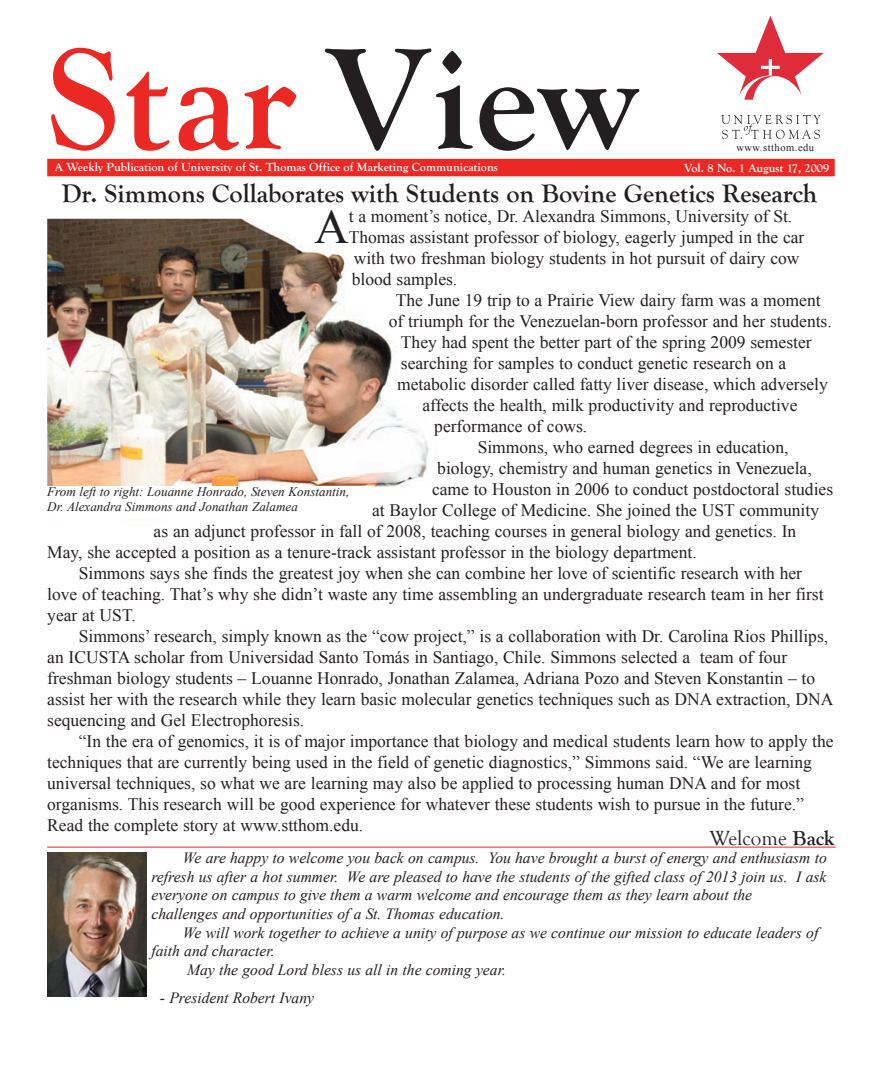
<style>
.page{position:relative;width:882px;height:1071px;background:#fff}
.page>*{position:absolute;margin:0;border:0;box-sizing:border-box;transform-origin:0 0}
.t1{font:700 148.75px "Goudy Old Style T";letter-spacing:.015em;color:#ea2924}
.t2{font:47.77px "Times New Roman";color:#231f20}
.t3{font:700 26.25px "Goudy Old Style T";color:#231f20}
.t4{font:21px "Goudy Old Style T";color:#231f20}
.t5{font:17.5px/21px "Times New Roman";color:#231f20}
.t6{font:italic 15.58px/18.7px "Times New Roman";color:#231f20}
.t7{font:italic 13.12px/15.8px "Times New Roman";color:#231f20}
.t8{font:700 12.25px "Goudy Old Style T";color:#fff}
.t9{font:10.5px "Times New Roman";letter-spacing:.05em;color:#231f20}
.s1{color:#231f20}
.s2{font-weight:700}
</style>
<div class="page">
<div style="left:47px;top:159px;width:788px;height:17px;background:#ea2924"></div>
<svg style="left:721px;top:115px;width:99px;height:24px"></svg>
<svg style="left:717px;top:16px;width:107px;height:84px"></svg>
<img style="left:47px;top:219px;width:382px;height:269px">
<hr style="left:47px;top:847px;width:789px;height:1px;background:#ea2924">
<img style="left:47px;top:853px;width:99px;height:143px">
<div style="left:47px;top:487px;width:323px;height:31px;background:#fff"></div>
<h1 class="t1" style="left:47px;top:16px;width:592px">Star <span class="s1">View</span></h1>
<p class="t8" style="left:55px;top:160px;width:445px">A Weekly Publication of University of St. Thomas Office of Marketing Communications</p>
<p class="t8" style="left:684px;top:161px;width:147px">Vol. 8 No. 1 August 17, 2009</p>
<p class="t9" style="left:736px;top:142px;width:79px">www.stthom.edu</p>
<h3 class="t3" style="left:62px;top:179px;width:757px">Dr. Simmons Collaborates with Students on Bovine Genetics Research</h3>
<h2 class="t2" style="left:314px;top:201px;width:36px">A</h2>
<p class="t5" style="left:349px;top:206px;width:457px">t a moment’s notice, Dr. Alexandra Simmons, University of St.<br>Thomas assistant professor of biology, eagerly jumped in the car with two freshman biology students in hot pursuit of dairy cow blood samples.</p>
<p class="t5" style="left:396px;top:290px;width:426px">The June 19 trip to a Prairie View dairy farm was a moment</p>
<p class="t5" style="left:389px;top:311px;width:445px">of triumph for the Venezuelan-born professor and her students.</p>
<p class="t5" style="left:401px;top:332px;width:412px">They had spent the better part of the spring 2009 semester</p>
<p class="t5" style="left:401px;top:353px;width:387px">searching for samples to conduct genetic research on a</p>
<p class="t5" style="left:397px;top:374px;width:432px">metabolic disorder called fatty liver disease, which adversely</p>
<p class="t5" style="left:422px;top:395px;width:377px">affects the health, milk productivity and reproductive</p>
<p class="t5" style="left:434px;top:416px;width:154px">performance of cows.</p>
<p class="t5" style="left:478px;top:437px;width:312px">Simmons, who earned degrees in education,</p>
<p class="t5" style="left:437px;top:458px;width:376px">biology, chemistry and human genetics in Venezuela,</p>
<p class="t5" style="left:432px;top:479px;width:403px">came to Houston in 2006 to conduct postdoctoral studies</p>
<p class="t5" style="left:372px;top:500px;width:448px">at Baylor College of Medicine. She joined the UST community</p>
<p class="t5" style="left:154px;top:521px;width:644px">as an adjunct professor in fall of 2008, teaching courses in general biology and genetics. In</p>
<p class="t5" style="left:47px;top:542px;width:651px">May, she accepted a position as a tenure-track assistant professor in the biology department.</p>
<p class="t5" style="left:79px;top:563px;width:725px">Simmons says she finds the greatest joy when she can combine her love of scientific research with her</p>
<p class="t5" style="left:47px;top:584px;width:778px">love of teaching. That’s why she didn’t waste any time assembling an undergraduate research team in her first</p>
<p class="t5" style="left:47px;top:605px;width:90px">year at UST.</p>
<p class="t5" style="left:79px;top:626px;width:751px">Simmons’ research, simply known as the “cow project,” is a collaboration with Dr. Carolina Rios Phillips,</p>
<p class="t5" style="left:47px;top:647px;width:741px">an ICUSTA scholar from Universidad Santo Tomás in Santiago, Chile. Simmons selected a team of four</p>
<p class="t5" style="left:47px;top:668px;width:769px">freshman biology students – Louanne Honrado, Jonathan Zalamea, Adriana Pozo and Steven Konstantin – to</p>
<p class="t5" style="left:47px;top:689px;width:788px">assist her with the research while they learn basic molecular genetics techniques such as DNA extraction, DNA</p>
<p class="t5" style="left:47px;top:710px;width:258px">sequencing and Gel Electrophoresis.</p>
<p class="t5" style="left:79px;top:731px;width:756px">“In the era of genomics, it is of major importance that biology and medical students learn how to apply the</p>
<p class="t5" style="left:47px;top:752px;width:766px">techniques that are currently being used in the field of genetic diagnostics,” Simmons said. “We are learning</p>
<p class="t5" style="left:47px;top:773px;width:755px">universal techniques, so what we are learning may also be applied to processing human DNA and for most</p>
<p class="t5" style="left:47px;top:794px;width:758px">organisms. This research will be good experience for whatever these students wish to pursue in the future.”</p>
<p class="t5" style="left:47px;top:815px;width:318px">Read the complete story at www.stthom.edu.</p>
<p class="t7" style="left:47px;top:483px;width:304px">From left to right: Louanne Honrado, Steven Konstantin,<br>Dr. Alexandra Simmons and Jonathan Zalamea</p>
<p class="t4" style="left:710px;top:827px;width:127px">Welcome <span class="s2">Back</span></p>
<p class="t6" style="left:151px;top:848px;width:677px;text-indent:32px">We are happy to welcome you back on campus. You have brought a burst of energy and enthusiasm to refresh us after a hot summer. We are pleased to have the students of the gifted class of 2013 join us. I ask everyone on campus to give them a warm welcome and encourage them as they learn about the<br>challenges and opportunities of a St. Thomas education.</p>
<p class="t6" style="left:183px;top:923px;width:637px">We will work together to achieve a unity of purpose as we continue our mission to educate leaders of</p>
<p class="t6" style="left:151px;top:942px;width:125px">faith and character.</p>
<p class="t6" style="left:187px;top:960px;width:320px">May the good Lord bless us all in the coming year.</p>
<p class="t6" style="left:160px;top:988px;width:156px">- President Robert Ivany</p>
</div>
